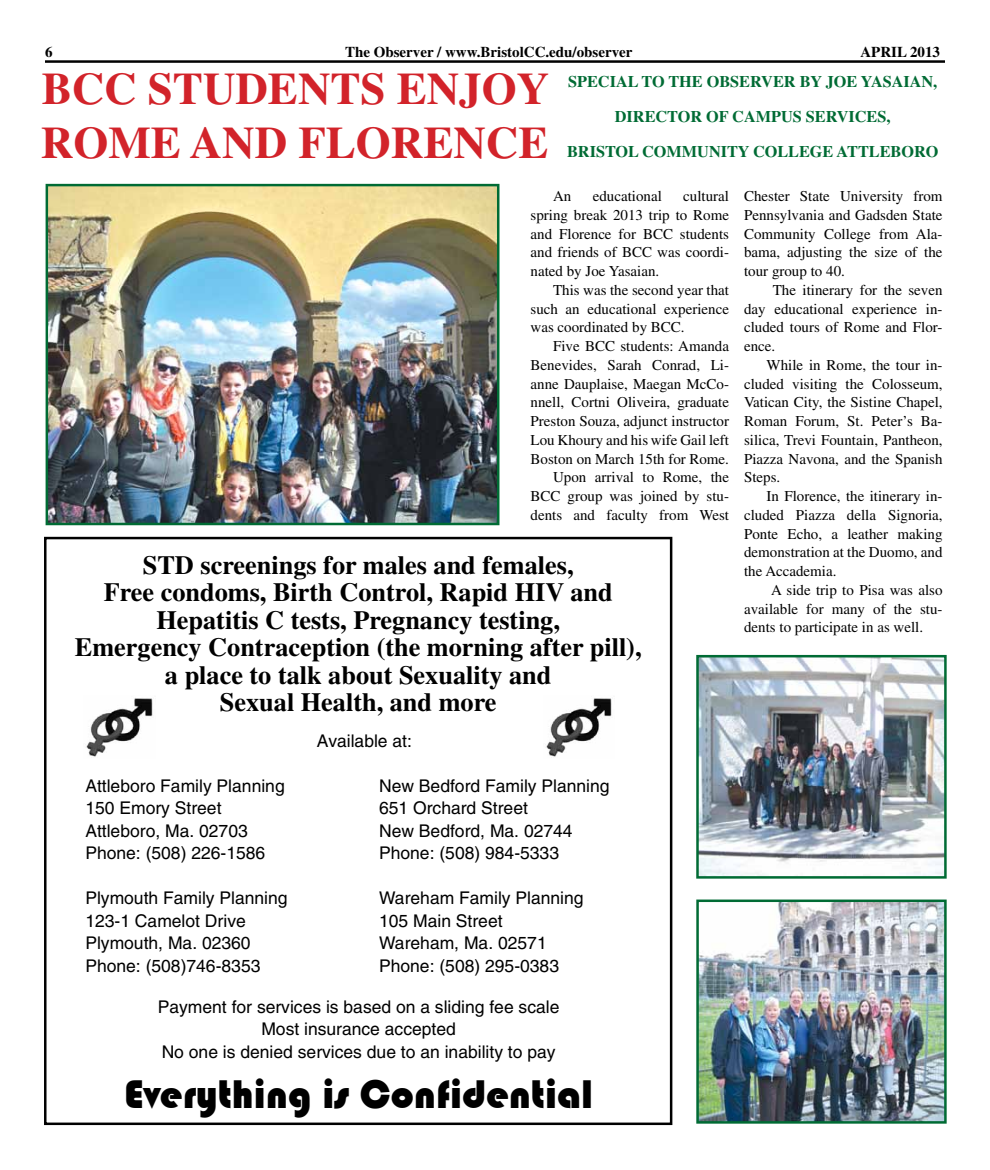
<style>
.page{position:relative;width:990px;height:1170px;background:#fff}
.page>*{position:absolute;margin:0;border:0;box-sizing:border-box;transform-origin:0 0}
.t1{font:700 45px/54px "Times";color:#d2232a}
.t2{font:41.25px "Bauhaus 93";color:#000}
.t3{font:700 26.25px/27.5px "Times";color:#000;text-align:center}
.t4{font:17.5px/22.5px "Helvetica";color:#000;text-align:center}
.t5{font:700 16.25px "Times";color:#006b34}
.t6{font:15px/18.8px "Times";color:#000;text-align:justify}
.t7{font:700 15px "Times";color:#000}
</style>
<div class="page">
<hr style="left:45px;top:60px;width:900px;height:3px;background:#000">
<img style="left:86px;top:698px;width:67px;height:59px">
<img style="left:545px;top:698px;width:67px;height:59px">
<img style="left:699px;top:658px;width:245px;height:218px">
<div style="left:696px;top:655px;width:251px;height:224px;border:2px solid #006b34"></div>
<img style="left:49px;top:187px;width:447px;height:335px">
<div style="left:46px;top:184px;width:453px;height:341px;border:2px solid #006b34"></div>
<img style="left:699px;top:903px;width:245px;height:218px">
<div style="left:696px;top:900px;width:251px;height:224px;border:2px solid #006b34"></div>
<p class="t7" style="left:45px;top:43px;width:9px">6</p>
<p class="t7" style="left:345px;top:43px;width:289px">The Observer / www.BristolCC.edu/observer</p>
<p class="t7" style="left:860px;top:43px;width:81px">APRIL 2013</p>
<h1 class="t1" style="left:41px;top:60px;width:510px">BCC STUDENTS ENJOY<br>ROME AND FLORENCE</h1>
<p class="t5" style="left:568px;top:72px;width:21px">Special</p>
<p class="t5" style="left:641px;top:72px;width:90px">to The Observer</p>
<p class="t5" style="left:800px;top:72px;width:139px">by JOE YASAIAN,</p>
<p class="t5" style="left:615px;top:107px;width:24px">Director</p>
<p class="t5" style="left:706px;top:107px;width:51px">of Campus</p>
<p class="t5" style="left:806px;top:107px;width:21px">Services</p>
<p class="t5" style="left:887px;top:107px;width:6px">,</p>
<p class="t5" style="left:567px;top:142px;width:22px">Bristol</p>
<p class="t5" style="left:642px;top:142px;width:25px">Community</p>
<p class="t5" style="left:753px;top:142px;width:25px">College</p>
<p class="t5" style="left:837px;top:142px;width:23px">Attleboro</p>
<p class="t6" style="left:531px;top:187px;width:200px;text-indent:153px">cultural spring break 2013 trip to Rome and Florence for BCC students and friends of BCC was coordi&shy;nated by Joe Yasaian.</p>
<p class="t6" style="left:531px;top:280px;width:200px;text-indent:22px">This was the second year that such an educational experience was coordinated by BCC.</p>
<p class="t6" style="left:531px;top:337px;width:200px;text-align:right">Five BCC students: Amanda<br>Benevides, Sarah Conrad, Li&shy;anne Dauplaise, Maegan McCo&shy;nnell, Cortni Oliveira, graduate<br>Preston Souza, adjunct instructor<br>Lou Khoury and his wife Gail left<br>Boston on March 15th for Rome.<br>Upon arrival to Rome, the<br>BCC group was joined by stu&shy;dents and faculty from West</p>
<p class="t6" style="left:553px;top:187px;width:20px">An</p>
<p class="t6" style="left:593px;top:187px;width:71px">educational</p>
<h3 class="t3" style="left:75px;top:550px;width:568px">STD screenings for males and females,<br>Free condoms, Birth Control, Rapid HIV and Hepatitis C tests, Pregnancy testing,<br>Emergency Contraception (the morning after pill), a place to talk about Sexuality and<br>Sexual Health, and more</h3>
<p class="t4" style="left:317px;top:729px;width:97px">Available at:</p>
<p class="t4" style="left:85px;top:774px;width:201px">Attleboro Family Planning</p>
<p class="t4" style="left:379px;top:774px;width:232px">New Bedford Family Planning</p>
<p class="t4" style="left:85px;top:797px;width:138px">150 Emory Street</p>
<p class="t4" style="left:379px;top:797px;width:150px">651 Orchard Street</p>
<p class="t4" style="left:85px;top:819px;width:164px">Attleboro, Ma. 02703</p>
<p class="t4" style="left:379px;top:819px;width:195px">New Bedford, Ma. 02744</p>
<p class="t4" style="left:85px;top:842px;width:181px">Phone: (508) 226-1586</p>
<p class="t4" style="left:379px;top:842px;width:181px">Phone: (508) 984-5333</p>
<p class="t4" style="left:85px;top:887px;width:204px">Plymouth Family Planning</p>
<p class="t4" style="left:379px;top:887px;width:206px">Wareham Family Planning</p>
<p class="t4" style="left:85px;top:909px;width:162px">123-1 Camelot Drive</p>
<p class="t4" style="left:379px;top:909px;width:125px">105 Main Street</p>
<p class="t4" style="left:85px;top:932px;width:167px">Plymouth, Ma. 02360</p>
<p class="t4" style="left:379px;top:932px;width:169px">Wareham, Ma. 02571</p>
<p class="t4" style="left:85px;top:954px;width:177px">Phone: (508)746-8353</p>
<p class="t4" style="left:379px;top:954px;width:181px">Phone: (508) 295-0383</p>
<p class="t4" style="left:158px;top:995px;width:403px">Payment for services is based on a sliding fee scale<br>Most insurance accepted<br>No one is denied services due to an inability to pay</p>
<h2 class="t2" style="left:124px;top:1071px;width:471px">Everything is Confidential</h2>
<p class="t6" style="left:744px;top:187px;width:200px">Chester State University from Pennsylvania and Gadsden State Community College from Ala&shy;bama, adjusting the size of the tour group to 40.</p>
<p class="t6" style="left:744px;top:280px;width:200px;text-indent:29px">The itinerary for the seven day educational experience in&shy;cluded tours of Rome and Flor&shy;ence.</p>
<p class="t6" style="left:744px;top:355px;width:200px;text-indent:22px">While in Rome, the tour in&shy;cluded visiting the Colosseum, Vatican City, the Sistine Chapel, Roman Forum, St. Peter’s Ba&shy;silica, Trevi Fountain, Pantheon, Piazza Navona, and the Spanish Steps.</p>
<p class="t6" style="left:744px;top:487px;width:200px;text-indent:22px">In Florence, the itinerary in&shy;cluded Piazza della Signoria, Ponte Echo, a leather making demonstration at the Duomo, and the Accademia.</p>
<p class="t6" style="left:744px;top:580px;width:200px;text-indent:27px">A side trip to Pisa was also available for many of the stu&shy;dents to participate in as well.</p>
</div>
